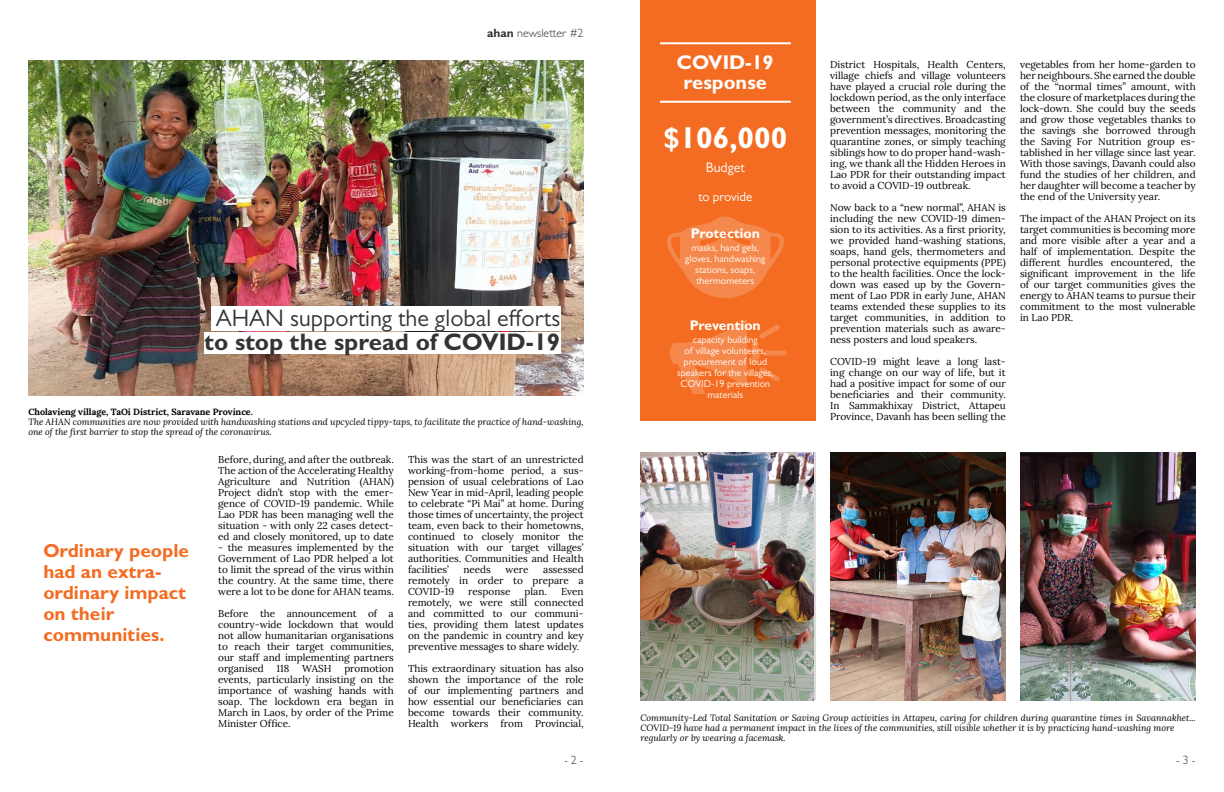
<style>
.page{position:relative;width:1224px;height:792px;background:#fff}
.page>*{position:absolute;margin:0;border:0;box-sizing:border-box;transform-origin:0 0}
.t1{font:700 30px "Gill Sans";color:#fff}
.t2{font:24px "Gill Sans";color:#343433}
.t3{font:700 24px "Gill Sans";color:#343433}
.t4{font:700 20px/20px "Gill Sans";color:#fff;text-align:center}
.t5{font:700 19px/21px "Gill Sans";color:#f36c21}
.t6{font:700 14px "Gill Sans";color:#fff}
.t7{font:14px "Gill Sans";color:#fff}
.t8{font:13px "Gill Sans";color:#fff}
.t9{font:300 12px "Gill Sans";color:#343433}
.t10{font:10px/11px "Lora";color:#000;text-align:justify}
.t11{font:10px/11px "Gill Sans";color:#fff;text-align:center}
.t12{font:italic 9px/10px "Lora";color:#000}
.t13{font:700 9px "Lora";color:#000}
.s1{font-weight:700}
</style>
<div class="page">
<div style="left:640px;top:0;width:176px;height:420px;background:#f36c21"></div>
<img style="left:28px;top:61px;width:556px;height:335px">
<img style="left:1020px;top:453px;width:176px;height:247px">
<img style="left:830px;top:453px;width:176px;height:247px">
<div style="left:640px;top:453px;width:176px;height:247px;background:linear-gradient(to bottom,#dcdada,#dcdada)"></div>
<img style="left:641px;top:453px;width:172px;height:247px">
<svg style="left:667px;top:217px;width:117px;height:81px"></svg>
<div style="left:764px;top:350px;width:23px;height:6px;background:#f5884c;border-radius:3px"></div>
<svg style="left:670px;top:319px;width:110px;height:75px"></svg>
<div style="left:204px;top:332px;width:357px;height:22px;background:#fff"></div>
<div style="left:211px;top:307px;width:350px;height:24px;background:#fff"></div>
<hr style="left:660px;top:42px;width:131px;height:2px;background:#fff">
<hr style="left:660px;top:101px;width:131px;height:2px;background:#fff">
<p class="t9" style="left:487px;top:25px;width:98px"><span class="s1">ahan</span> newsletter #2</p>
<h2 class="t2" style="left:216px;top:304px;width:346px">AHAN supporting the global efforts</h2>
<h2 class="t3" style="left:205px;top:327px;width:357px">to stop the spread of COVID-19</h2>
<p class="t13" style="left:28px;top:404px;width:226px">Cholavieng village, TaOi District, Saravane Province.</p>
<p class="t12" style="left:28px;top:416px;width:557px">The AHAN communities are now provided with handwashing stations and upcycled tippy-taps, to facilitate the practice of hand-washing, one of the first barrier to stop the spread of the coronavirus.</p>
<h3 class="t5" style="left:43px;top:539px;width:147px">Ordinary people had an extra&shy;ordinary impact on their communities.</h3>
<p class="t10" style="left:218px;top:453px;width:177px">Before, during, and after the outbreak.<br>The action of the Accelerating Healthy Agriculture and Nutrition (AHAN)<br>Project didn’t stop with the emer&shy;gence of COVID-19 pandemic. While Lao PDR has been managing well the situation - with only 22 cases detect&shy;ed and closely monitored, up to date</p>
<p class="t10" style="left:218px;top:541px;width:177px">- the measures implemented by the Government of Lao PDR helped a lot to limit the spread of the virus within the country. At the same time, there were a lot to be done for AHAN teams.</p>
<p class="t10" style="left:218px;top:607px;width:177px">Before the announcement of a country-wide lockdown that would not allow humanitarian organisations to reach their target communities, our staff and implementing partners organised</p>
<p class="t10" style="left:218px;top:662px;width:177px;text-indent:126px">promotion events, particularly insisting on the importance of washing hands with soap. The lockdown era began in March in Laos, by order of the Prime Minister Office.</p>
<p class="t10" style="left:277px;top:662px;width:14px">118</p>
<p class="t10" style="left:302px;top:662px;width:31px">WASH</p>
<p class="t10" style="left:408px;top:453px;width:177px">This was the start of an unrestricted working-from-home period, a sus&shy;pension of usual celebrations of Lao New Year in mid-April, leading people to celebrate “Pi Mai” at home. During those times of uncertainty, the project team, even back to their hometowns, continued to closely monitor the situation with our target villages’ authorities. Communities and Health facilities’</p>
<p class="t10" style="left:408px;top:563px;width:177px;text-indent:135px">assessed remotely in order to prepare a COVID-19</p>
<p class="t10" style="left:463px;top:563px;width:29px">needs</p>
<p class="t10" style="left:506px;top:563px;width:24px">were</p>
<p class="t10" style="left:468px;top:585px;width:44px">response</p>
<p class="t10" style="left:525px;top:585px;width:24px">plan.</p>
<p class="t10" style="left:408px;top:585px;width:177px;text-indent:153px">Even remotely, we were still connected and committed to our communi&shy;ties, providing them latest updates on the pandemic in country and key preventive messages to share widely.</p>
<p class="t10" style="left:408px;top:662px;width:177px">This extraordinary situation has also shown the importance of the role of our implementing partners and how essential our beneficiaries can become towards their community.<br>Health workers from Provincial,</p>
<h3 class="t4" style="left:677px;top:52px;width:99px">COVID-19 response</h3>
<h1 class="t1" style="left:664px;top:119px;width:125px">$106,000</h1>
<h3 class="t7" style="left:706px;top:159px;width:40px">Budget</h3>
<h3 class="t8" style="left:698px;top:189px;width:55px">to provide</h3>
<h3 class="t6" style="left:691px;top:224px;width:71px">Protection</h3>
<p class="t11" style="left:685px;top:242px;width:82px">masks, hand gels, gloves, handwashing stations, soaps, thermometers</p>
<h3 class="t6" style="left:690px;top:317px;width:73px">Prevention</h3>
<p class="t11" style="left:677px;top:334px;width:98px">capacity building<br>of village volunteers, procurement of loud speakers for the villages,<br>COVID-19 prevention materials</p>
<p class="t10" style="left:830px;top:58px;width:177px">District Hospitals, Health Centers, village chiefs and village volunteers have played a crucial role during the lockdown period, as the only interface between the community and the government’s directives. Broadcasting prevention messages, monitoring the quarantine zones, or simply teaching siblings how to do proper hand-wash&shy;ing, we thank all the Hidden Heroes in Lao PDR for their outstanding impact to avoid a COVID-19 outbreak.</p>
<p class="t10" style="left:830px;top:201px;width:177px">Now back to a “new normal”, AHAN is including the new COVID-19 dimen&shy;sion to its activities. As a first priority, we provided hand-washing stations, soaps, hand gels, thermometers and personal protective equipments (PPE) to the health facilities. Once the lock&shy;down was eased up by the Govern&shy;ment of Lao PDR in early June, AHAN teams extended these supplies to its target communities, in addition to prevention materials such as aware&shy;ness posters and loud speakers.</p>
<p class="t10" style="left:830px;top:355px;width:177px">COVID-19 might leave a long last&shy;ing change on our way of life, but it had a positive impact for some of our beneficiaries and their community.<br>In Sammakhixay District, Attapeu Province, Davanh has been selling the</p>
<p class="t10" style="left:1020px;top:58px;width:177px">vegetables from her home-garden to her neighbours. She earned the double of the “normal times” amount, with the closure of marketplaces during the lock-down. She could buy the seeds and grow those vegetables thanks to the savings she borrowed through the Saving For Nutrition group es&shy;tablished in her village since last year.<br>With those savings, Davanh could also fund the studies of her children, and her daughter will become a teacher by the end of the University year.</p>
<p class="t10" style="left:1020px;top:212px;width:177px">The impact of the AHAN Project on its target communities is becoming more and more visible after a year and a half of implementation. Despite the different hurdles encountered, the significant improvement in the life of our target communities gives the energy to AHAN teams to pursue their commitment to the most vulnerable in Lao PDR.</p>
<p class="t12" style="left:640px;top:712px;width:557px">Community-Led Total Sanitation or Saving Group activities in Attapeu, caring for children during quarantine times in Savannakhet...<br>COVID-19 have had a permanent impact in the lives of the communities, still visible whether it is by practicing hand-washing more regularly or by wearing a facemask.</p>
<p class="t9" style="left:564px;top:752px;width:21px">- 2 -</p>
<p class="t9" style="left:1176px;top:752px;width:21px">- 3 -</p>
</div>
